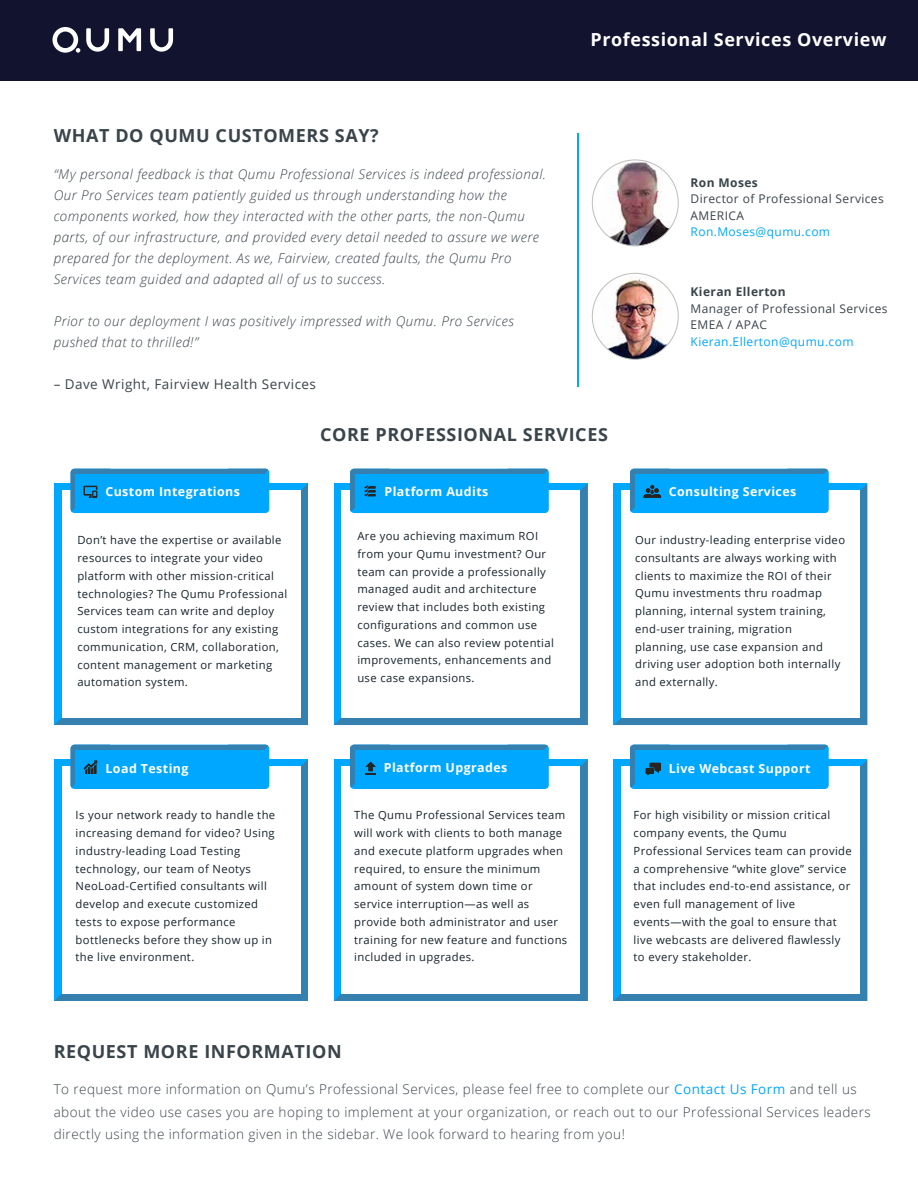
<style>
.page{position:relative;width:918px;height:1188px;background:#fff}
.page>*{position:absolute;margin:0;border:0;box-sizing:border-box;transform-origin:0 0}
.t1{font:700 18px "Open Sans";letter-spacing:.035em;color:#39444b}
.t2{font:700 18px "Open Sans";letter-spacing:.035em;color:#fff}
.t3{font:italic 300 13.5px/21px "Open Sans";letter-spacing:.035em;color:#39444b}
.t4{font:300 13.5px/22.5px "Open Sans";letter-spacing:.035em;color:#39444b}
.t5{font:13.5px "Open Sans";letter-spacing:.035em;color:#39444b}
.t6{font:700 12.45px "Open Sans";letter-spacing:.035em;color:#fff}
.t7{font:12px/16.5px "Open Sans";letter-spacing:.035em;color:#39444b}
.t8{font:12px "Open Sans";letter-spacing:.035em;color:#00a7ff}
.t9{font:700 12px "Open Sans";letter-spacing:.035em;color:#39444b}
.t10{font:11.25px/17.7px "Open Sans";letter-spacing:.035em;color:#15232c}
.s1{font-weight:400;color:#00a7ff}
</style>
<div class="page">
<div style="left:0;top:0;width:918px;height:81px;background:#12142f"></div>
<svg style="left:52px;top:27px;width:121px;height:26px"></svg>
<hr style="left:578px;top:133px;width:1px;height:254px;background:#00a7ff">
<img style="left:592px;top:273px;width:86px;height:86px;border-radius:43px">
<img style="left:592px;top:160px;width:86px;height:86px;border-radius:43px">
<svg style="left:614px;top:760px;width:253px;height:241px;background:#248fcc"></svg>
<div style="left:621px;top:767px;width:239px;height:227px;background:#fff"></div>
<div style="left:630px;top:745px;width:199px;height:44px;background:#00a7ff;border-radius:4px"></div>
<svg style="left:823px;top:745px;width:5px;height:5px"></svg>
<div style="left:635px;top:745px;width:188px;height:6px;background:#3680af"></div>
<div style="left:635px;top:750px;width:188px;height:34px;background:#00a7ff"></div>
<svg style="left:334px;top:760px;width:253px;height:241px;background:#248fcc"></svg>
<div style="left:341px;top:767px;width:239px;height:227px;background:#fff"></div>
<div style="left:350px;top:745px;width:199px;height:44px;background:#00a7ff;border-radius:4px"></div>
<svg style="left:544px;top:745px;width:4px;height:5px"></svg>
<div style="left:355px;top:745px;width:189px;height:6px;background:#3680af"></div>
<div style="left:355px;top:750px;width:189px;height:34px;background:#00a7ff"></div>
<svg style="left:54px;top:760px;width:254px;height:241px;background:#2b94d0"></svg>
<div style="left:62px;top:767px;width:238px;height:227px;background:#fff"></div>
<div style="left:71px;top:745px;width:198px;height:44px;background:#00a7ff;border-radius:4px"></div>
<svg style="left:264px;top:745px;width:4px;height:5px"></svg>
<div style="left:76px;top:745px;width:188px;height:6px;background:#3680af"></div>
<div style="left:76px;top:750px;width:188px;height:34px;background:#00a7ff"></div>
<svg style="left:54px;top:484px;width:254px;height:241px;background:#2b94d0"></svg>
<div style="left:62px;top:491px;width:238px;height:227px;background:#fff"></div>
<div style="left:71px;top:469px;width:198px;height:44px;background:#00a7ff;border-radius:4px"></div>
<svg style="left:264px;top:469px;width:4px;height:5px"></svg>
<div style="left:76px;top:469px;width:188px;height:6px;background:#3680af"></div>
<div style="left:76px;top:474px;width:188px;height:34px;background:#00a7ff"></div>
<svg style="left:334px;top:484px;width:253px;height:241px;background:#238fcc"></svg>
<div style="left:341px;top:491px;width:239px;height:227px;background:#fff"></div>
<div style="left:350px;top:469px;width:199px;height:44px;background:#00a7ff;border-radius:4px"></div>
<svg style="left:544px;top:469px;width:4px;height:5px"></svg>
<div style="left:355px;top:469px;width:189px;height:6px;background:#3680af"></div>
<div style="left:355px;top:474px;width:189px;height:34px;background:#00a7ff"></div>
<svg style="left:614px;top:484px;width:253px;height:241px;background:#248fcc"></svg>
<div style="left:621px;top:491px;width:239px;height:227px;background:#fff"></div>
<div style="left:630px;top:469px;width:199px;height:44px;background:#00a7ff;border-radius:4px"></div>
<svg style="left:823px;top:469px;width:5px;height:5px"></svg>
<div style="left:635px;top:469px;width:188px;height:6px;background:#3680af"></div>
<div style="left:635px;top:474px;width:188px;height:34px;background:#00a7ff"></div>
<svg style="left:350px;top:745px;width:26px;height:43px"></svg>
<svg style="left:71px;top:469px;width:27px;height:43px"></svg>
<svg style="left:350px;top:469px;width:26px;height:43px"></svg>
<svg style="left:71px;top:745px;width:27px;height:43px"></svg>
<svg style="left:630px;top:469px;width:32px;height:43px"></svg>
<svg style="left:630px;top:745px;width:31px;height:43px"></svg>
<h1 class="t1" style="left:54px;top:123px;width:327px">WHAT DO QUMU CUSTOMERS SAY?</h1>
<p class="t3" style="left:54px;top:163px;width:494px">“My personal feedback is that Qumu Professional Services is indeed professional.<br>Our Pro Services team patiently guided us through understanding how the components worked, how they interacted with the other parts, the non-Qumu parts, of our infrastructure, and provided every detail needed to assure we were prepared for the deployment. As we, Fairview, created faults, the Qumu Pro Services team guided and adapted all of us to success.</p>
<p class="t3" style="left:54px;top:310px;width:462px">Prior to our deployment I was positively impressed with Qumu. Pro Services pushed that to thrilled!”</p>
<p class="t5" style="left:54px;top:375px;width:264px">– Dave Wright, Fairview Health Services</p>
<h1 class="t2" style="left:591px;top:27px;width:297px">Professional Services Overview</h1>
<p class="t9" style="left:691px;top:174px;width:69px">Ron Moses</p>
<p class="t7" style="left:691px;top:190px;width:195px">Director of Professional Services<br>AMERICA</p>
<p class="t8" style="left:691px;top:223px;width:141px">Ron.Moses@qumu.com</p>
<p class="t9" style="left:691px;top:283px;width:97px">Kieran Ellerton</p>
<p class="t7" style="left:691px;top:300px;width:199px">Manager of Professional Services<br>EMEA / APAC</p>
<p class="t8" style="left:691px;top:333px;width:164px">Kieran.Ellerton@qumu.com</p>
<h1 class="t1" style="left:320px;top:422px;width:289px">CORE PROFESSIONAL SERVICES</h1>
<p class="t6" style="left:105px;top:483px;width:136px">Custom Integrations</p>
<p class="t6" style="left:385px;top:483px;width:105px">Platform Audits</p>
<p class="t6" style="left:669px;top:483px;width:129px">Consulting Services</p>
<p class="t10" style="left:77px;top:531px;width:211px">Don’t have the expertise or available resources to integrate your video platform with other mission-critical technologies? The Qumu Professional Services team can write and deploy custom integrations for any existing communication, CRM, collaboration, content management or marketing automation system.</p>
<p class="t10" style="left:357px;top:527px;width:198px">Are you achieving maximum ROI from your Qumu investment? Our team can provide a professionally managed audit and architecture review that includes both existing configurations and common use cases. We can also review potential improvements, enhancements and use case expansions.</p>
<p class="t10" style="left:635px;top:531px;width:211px">Our industry-leading enterprise video consultants are always working with clients to maximize the ROI of their Qumu investments thru roadmap planning, internal system training, end-user training, migration planning, use case expansion and driving user adoption both internally and externally.</p>
<p class="t6" style="left:106px;top:759px;width:84px">Load Testing</p>
<p class="t6" style="left:384px;top:759px;width:125px">Platform Upgrades</p>
<p class="t6" style="left:669px;top:759px;width:143px">Live Webcast Support</p>
<p class="t10" style="left:76px;top:806px;width:201px">Is your network ready to handle the increasing demand for video? Using industry-leading Load Testing technology, our team of Neotys<br>NeoLoad-Certified consultants will develop and execute customized tests to expose performance bottlenecks before they show up in the live environment.</p>
<p class="t10" style="left:354px;top:806px;width:215px">The Qumu Professional Services team will work with clients to both manage and execute platform upgrades when required, to ensure the minimum amount of system down time or service interruption—as well as provide both administrator and user training for new feature and functions included in upgrades.</p>
<p class="t10" style="left:634px;top:806px;width:220px">For high visibility or mission critical company events, the Qumu Professional Services team can provide a comprehensive “white glove” service that includes end-to-end assistance, or even full management of live events—with the goal to ensure that live webcasts are delivered flawlessly to every stakeholder.</p>
<h1 class="t1" style="left:54px;top:1038px;width:290px">REQUEST MORE INFORMATION</h1>
<p class="t4" style="left:54px;top:1078px;width:819px">To request more information on Qumu’s Professional Services, please feel free to complete our <span class="s1">Contact Us Form</span> and tell us about the video use cases you are hoping to implement at your organization, or reach out to our Professional Services leaders directly using the information given in the sidebar. We look forward to hearing from you!</p>
</div>
